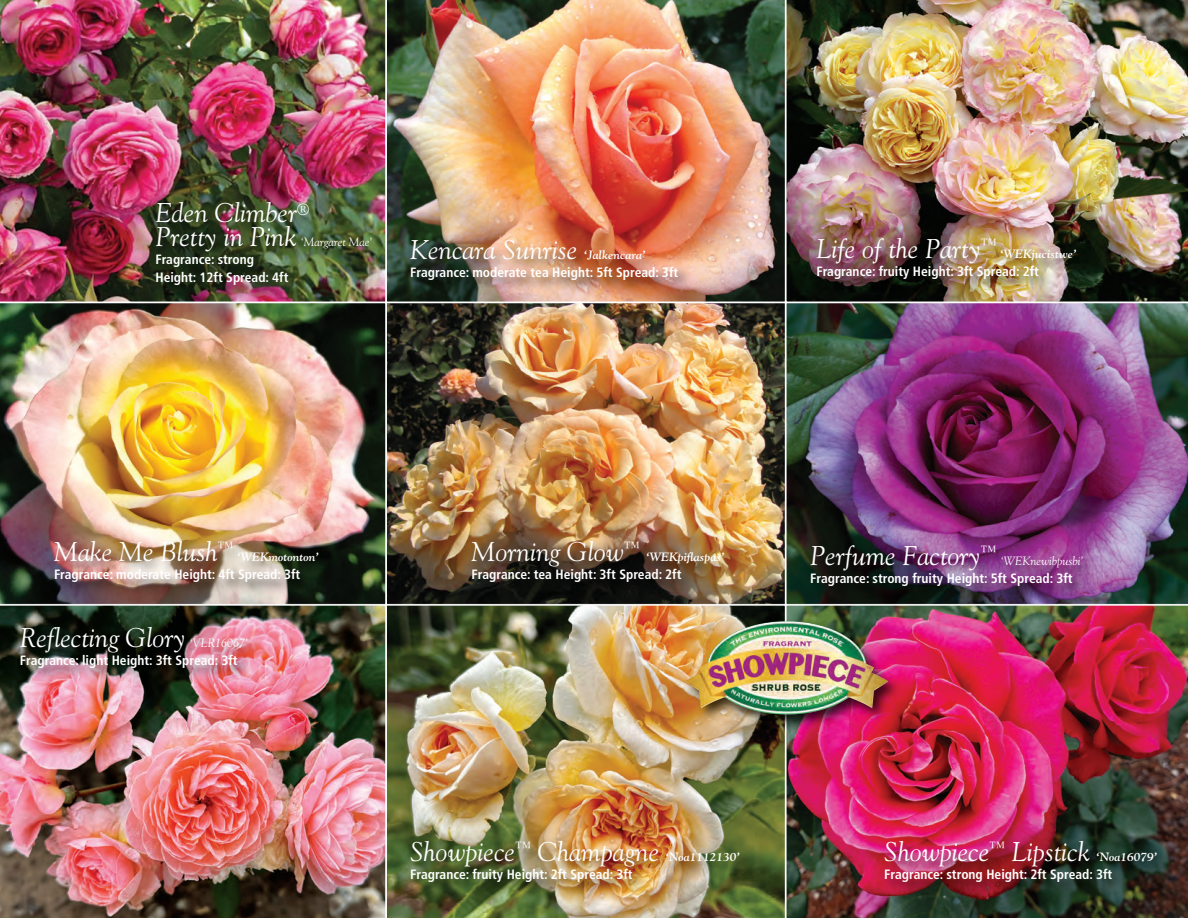
<style>
.page{position:relative;width:1188px;height:918px;background:#fff}
.page>*{position:absolute;margin:0;border:0;box-sizing:border-box;transform-origin:0 0}
.t1{font:italic 27px/24px "Goudy";color:#fff}
.t2{font:700 condensed 13.5px/18px "Frutiger";color:#fff}
.t3{font:italic 700 12px "Goudy";color:#fff}
.t4{font:italic 12px "Goudy";color:#fff}
</style>
<div class="page">
<img style="left:0;top:605px;width:386px;height:313px">
<img style="left:11px;top:614px;width:307px;height:88px">
<img style="left:387px;top:605px;width:398px;height:313px">
<img style="left:786px;top:605px;width:402px;height:313px">
<img style="left:401px;top:828px;width:391px;height:90px">
<img style="left:863px;top:828px;width:325px;height:90px">
<img style="left:0;top:303px;width:386px;height:302px">
<img style="left:40px;top:528px;width:307px;height:88px">
<img style="left:0;top:0;width:386px;height:302px">
<img style="left:145px;top:190px;width:241px;height:132px">
<img style="left:388px;top:304px;width:396px;height:299px">
<img style="left:786px;top:0;width:402px;height:302px">
<img style="left:807px;top:224px;width:315px;height:78px">
<img style="left:461px;top:527px;width:295px;height:86px">
<img style="left:387px;top:0;width:398px;height:302px">
<img style="left:394px;top:229px;width:326px;height:89px">
<img style="left:786px;top:303px;width:402px;height:302px">
<img style="left:794px;top:532px;width:321px;height:93px">
<img style="left:668px;top:610px;width:250px;height:142px">
<img style="left:831px;top:664px;width:57px;height:44px">
<h1 class="t1" style="left:155px;top:201px;width:155px">Eden Climber<sup>®<br></sup>Pretty in Pink</h1>
<p class="t4" style="left:300px;top:235px;width:74px">‘Margaret Mae’</p>
<p class="t2" style="left:155px;top:252px;width:134px">Fragrance: strong<br>Height: 12ft Spread: 4ft</p>
<h1 class="t1" style="left:410px;top:237px;width:169px">Kencara Sunrise</h1>
<p class="t3" style="left:584px;top:248px;width:63px">‘Jalkencara’</p>
<p class="t2" style="left:410px;top:264px;width:270px">Fragrance: moderate tea Height: 5ft Spread: 3ft</p>
<h1 class="t1" style="left:816px;top:236px;width:182px">Life of the Party<sup>™</sup></h1>
<p class="t3" style="left:1001px;top:247px;width:77px">‘WEKjucistwe’</p>
<p class="t2" style="left:816px;top:263px;width:224px">Fragrance: fruity Height: 3ft Spread: 2ft</p>
<h1 class="t1" style="left:54px;top:540px;width:181px">Make Me Blush<sup>™</sup></h1>
<p class="t3" style="left:237px;top:550px;width:83px">‘WEKmotonton’</p>
<p class="t2" style="left:54px;top:566px;width:248px">Fragrance: moderate Height: 4ft Spread: 3ft</p>
<h1 class="t1" style="left:20px;top:626px;width:167px">Reflecting Glory</h1>
<p class="t4" style="left:190px;top:636px;width:60px">‘VLR16067’</p>
<p class="t2" style="left:20px;top:653px;width:219px">Fragrance: light Height: 3ft Spread: 3ft</p>
<h1 class="t1" style="left:472px;top:540px;width:170px">Morning Glow<sup>™</sup></h1>
<p class="t3" style="left:646px;top:550px;width:80px">‘WEKpiflaspas’</p>
<p class="t2" style="left:472px;top:566px;width:211px">Fragrance: tea Height: 3ft Spread: 2ft</p>
<h1 class="t1" style="left:810px;top:543px;width:188px">Perfume Factory<sup>™</sup></h1>
<p class="t4" style="left:1000px;top:553px;width:85px">‘WEKnewibpusbi’</p>
<p class="t2" style="left:810px;top:570px;width:264px">Fragrance: strong fruity Height: 5ft Spread: 3ft</p>
<h1 class="t1" style="left:410px;top:840px;width:251px">Showpiece<sup>™</sup> Champagne</h1>
<p class="t3" style="left:666px;top:850px;width:76px">‘Noa1112130’</p>
<p class="t2" style="left:410px;top:866px;width:224px">Fragrance: fruity Height: 2ft Spread: 3ft</p>
<h1 class="t1" style="left:884px;top:840px;width:207px">Showpiece<sup>™</sup> Lipstick</h1>
<p class="t3" style="left:1097px;top:850px;width:62px">‘Noa16079’</p>
<p class="t2" style="left:884px;top:866px;width:230px">Fragrance: strong Height: 2ft Spread: 3ft</p>
</div>
